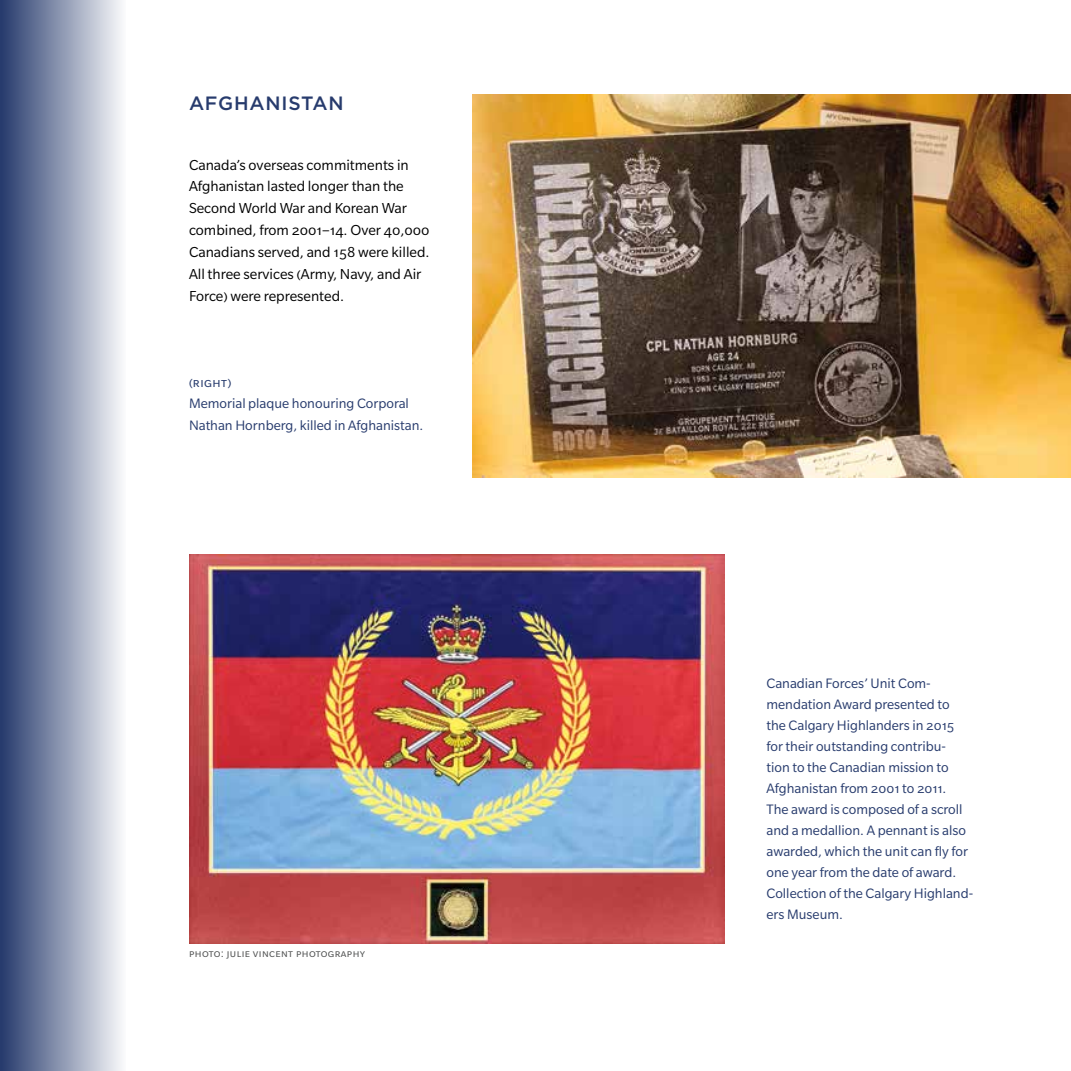
<style>
.page{position:relative;width:1071px;height:1071px;background:#fff}
.page>*{position:absolute;margin:0;border:0;box-sizing:border-box;transform-origin:0 0}
.t1{font:500 19.25px "Gotham";letter-spacing:.04em;color:#273b6d}
.t2{font:15.75px/21.9px "Slate Pro";color:#000}
.t3{font:14.88px/21px "Slate Pro";color:#273b6d}
.t4{font:12.25px "Slate Pro";letter-spacing:.03em;color:#545555}
</style>
<div class="page">
<div style="left:0;top:0;width:126px;height:1071px;background:linear-gradient(to right,#25396b,#fafafb)"></div>
<img style="left:189px;top:555px;width:535px;height:388px">
<img style="left:472px;top:94px;width:599px;height:384px">
<p class="t1" style="left:189px;top:90px;width:156px">AFGHANISTAN</p>
<p class="t2" style="left:189px;top:154px;width:242px">Canada’s overseas commitments in Afghanistan lasted longer than the Second World War and Korean War combined, from 2001–14. Over 40,000<br>Canadians served, and 158 were killed.<br>All three services (Army, Navy, and Air Force) were represented.</p>
<p class="t3" style="left:189px;top:372px;width:236px;line-height:21.5px">(right)<br>Memorial plaque honouring Corporal<br>Nathan Hornberg, killed in Afghanistan.</p>
<p class="t4" style="left:189px;top:946px;width:178px">Photo: Julie Vincent Photography</p>
<p class="t3" style="left:766px;top:672px;width:208px">Canadian Forces’ Unit Com&shy;mendation Award presented to<br>the Calgary Highlanders in 2015 for their outstanding contribu-<br>tion to the Canadian mission to<br>Afghanistan from 2001 to 2011.<br>The award is composed of a scroll and a medallion. A pennant is also awarded, which the unit can fly for one year from the date of award.<br>Collection of the Calgary Highland&shy;ers Museum.</p>
</div>
